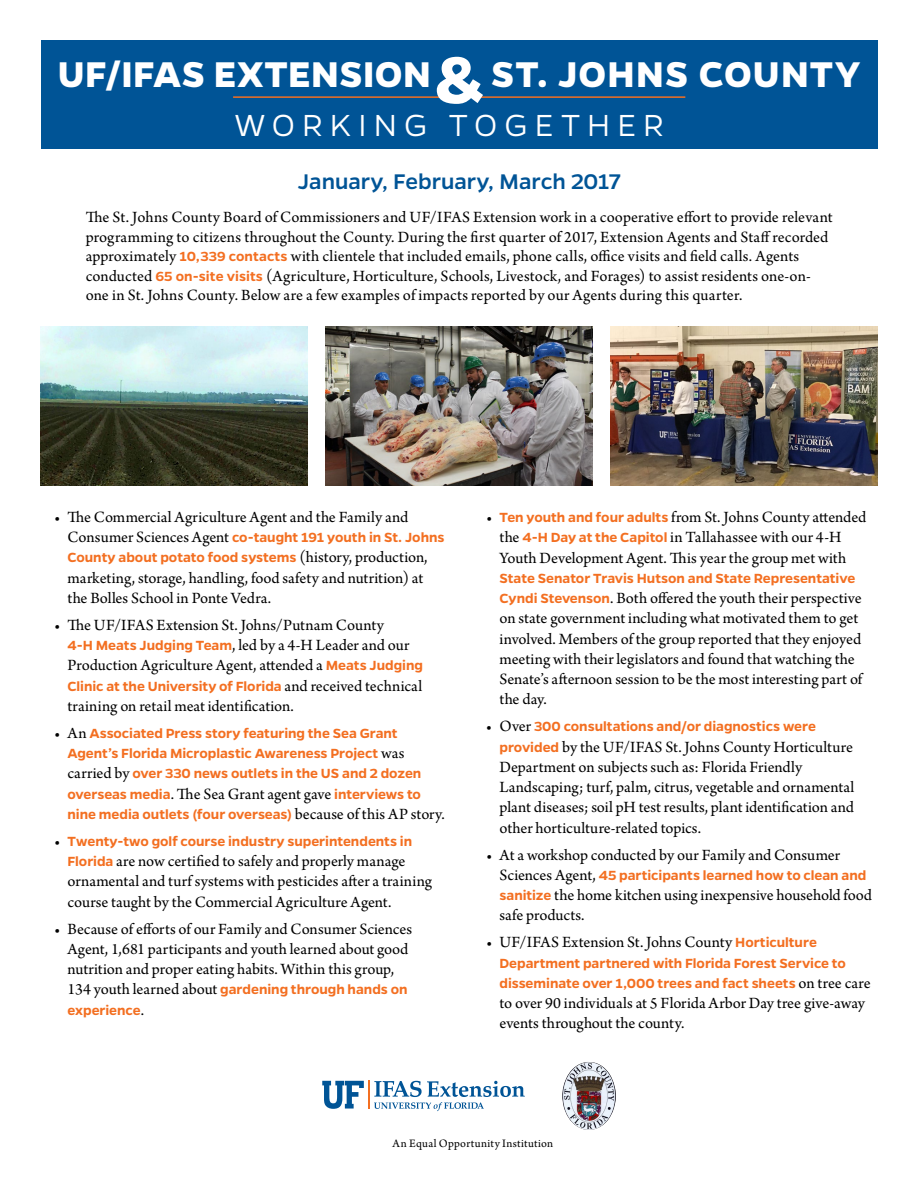
<style>
.page{position:relative;width:918px;height:1188px;background:#fff}
.page>*{position:absolute;margin:0;border:0;box-sizing:border-box;transform-origin:0 0}
.t1{font:700 40.5px "Gentona";letter-spacing:.015em;color:#fff}
.t2{font:300 34.5px "Gentona";letter-spacing:.2em;color:#fff}
.t3{font:500 24px "Gentona";color:#005496}
.t4{font:16.5px/20.2px "Arno Pro";color:#000}
.t5{font:600 15px/20.2px "Gentona";color:#f36f21}
.t6{font:12px "Arno Pro";letter-spacing:.03em;color:#000}
.s1{font-size:75px}
.s2{font-family:"Gentona";font-weight:600;font-size:15px;color:#f36f21}
.s3{font-family:"Arno Pro";font-weight:400;font-size:16.5px;color:#000}
</style>
<div class="page">
<div style="left:41px;top:40px;width:837px;height:109px;background:#005496"></div>
<hr style="left:233px;top:96px;width:452px;height:2px;background:#f36f21">
<svg style="left:322px;top:1081px;width:203px;height:30px"></svg>
<img style="left:562px;top:1062px;width:54px;height:68px">
<img style="left:40px;top:326px;width:268px;height:160px">
<img style="left:326px;top:326px;width:266px;height:160px">
<img style="left:610px;top:326px;width:268px;height:160px">
<h1 class="t1" style="left:58px;top:50px;width:804px">UF/IFAS EXTENSION<span class="s1">&amp;</span>ST. JOHNS COUNTY</h1>
<h2 class="t2" style="left:235px;top:106px;width:430px">WORKING TOGETHER</h2>
<h3 class="t3" style="left:298px;top:168px;width:324px">January, February, March 2017</h3>
<p class="t4" style="left:86px;top:209px;width:749px;line-height:19.5px">The St. Johns County Board of Commissioners and UF/IFAS Extension work in a cooperative effort to provide relevant programming to citizens throughout the County. During the first quarter of 2017, Extension Agents and Staff recorded approximately <span class="s2">10,339 contacts</span> with clientele that included emails, phone calls, office visits and field calls. Agents conducted <span class="s2">65 on-site visits</span> (Agriculture, Horticulture, Schools, Livestock, and Forages) to assist residents one-on&shy;one in St. Johns County. Below are a few examples of impacts reported by our Agents during this quarter.</p>
<p class="t4" style="left:54px;top:508px;width:356px">• The Commercial Agriculture Agent and the Family and</p>
<p class="t5" style="left:67px;top:527px;width:379px"><span class="s3">Consumer Sciences Agent</span> co-taught 191 youth in St. Johns<br>County about potato food systems <span class="s3">(history, production,</span></p>
<p class="t4" style="left:67px;top:569px;width:357px">marketing, storage, handling, food safety and nutrition) at the Bolles School in Ponte Vedra.</p>
<p class="t4" style="left:68px;top:616px;width:357px;text-indent:-13px">• The UF/IFAS Extension St. Johns/Putnam County<br><span class="s2">4-H Meats Judging Team</span>, led by a 4-H Leader and our<br>Production Agriculture Agent, attended a <span class="s2">Meats Judging</span></p>
<p class="t5" style="left:68px;top:676px;width:356px">Clinic at the University of Florida <span class="s3">and received technical</span></p>
<p class="t4" style="left:67px;top:697px;width:228px">training on retail meat identification.</p>
<p class="t5" style="left:67px;top:723px;width:379px;text-indent:-13px"><span class="s3">• An</span> Associated Press story featuring the Sea Grant Agent’s Florida Microplastic Awareness Project <span class="s3">was carried by</span> over 330 news outlets in the US and 2 dozen overseas media<span class="s3">. The Sea Grant agent gave</span> interviews to nine media outlets (four overseas) <span class="s3">because of this AP story.</span></p>
<p class="t5" style="left:54px;top:831px;width:360px"><span class="s3">•</span> Twenty-two golf course industry superintendents in</p>
<p class="t4" style="left:67px;top:852px;width:366px"><span class="s2">Florida</span> are now certified to safely and properly manage ornamental and turf systems with pesticides after a training course taught by the Commercial Agriculture Agent.</p>
<p class="t4" style="left:54px;top:920px;width:360px;text-align:center">• Because of efforts of our Family and Consumer Sciences<br>Agent, 1,681 participants and youth learned about good nutrition and proper eating habits. Within this group,</p>
<p class="t5" style="left:67px;top:979px;width:342px"><span class="s3">134 youth learned about</span> gardening through hands on experience<span class="s3">.</span></p>
<p class="t4" style="left:500px;top:508px;width:368px;text-indent:-14px">• <span class="s2">Ten youth and four adults</span> from St. Johns County attended the <span class="s2">4-H Day at the Capitol</span> in Tallahassee with our 4-H<br>Youth Development Agent. This year the group met with</p>
<p class="t5" style="left:500px;top:568px;width:357px">State Senator Travis Hutson and State Representative</p>
<p class="t4" style="left:499px;top:589px;width:364px"><span class="s2">Cyndi Stevenson</span>. Both offered the youth their perspective on state government including what motivated them to get involved. Members of the group reported that they enjoyed meeting with their legislators and found that watching the Senate’s afternoon session to be the most interesting part of the day.</p>
<p class="t5" style="left:486px;top:716px;width:331px"><span class="s3">• Over</span> 300 consultations and/or diagnostics were</p>
<p class="t4" style="left:499px;top:737px;width:356px"><span class="s2">provided</span> by the UF/IFAS St. Johns County Horticulture Department on subjects such as: Florida Friendly Landscaping; turf, palm, citrus, vegetable and ornamental plant diseases; soil pH test results, plant identification and other horticulture-related topics.</p>
<p class="t4" style="left:486px;top:845px;width:356px">• At a workshop conducted by our Family and Consumer</p>
<p class="t5" style="left:500px;top:865px;width:368px"><span class="s3">Sciences Agent,</span> 45 participants learned how to clean and</p>
<p class="t4" style="left:499px;top:886px;width:374px"><span class="s2">sanitize</span> the home kitchen using inexpensive household food safe products.</p>
<p class="t4" style="left:486px;top:933px;width:332px">• UF/IFAS Extension St. Johns County <span class="s2">Horticulture</span></p>
<p class="t5" style="left:500px;top:953px;width:373px">Department partnered with Florida Forest Service to disseminate over 1,000 trees and fact sheets <span class="s3">on tree care</span></p>
<p class="t4" style="left:500px;top:994px;width:367px">to over 90 individuals at 5 Florida Arbor Day tree give-away events throughout the county.</p>
<p class="t6" style="left:393px;top:1137px;width:162px">An Equal Opportunity Institution</p>
</div>
